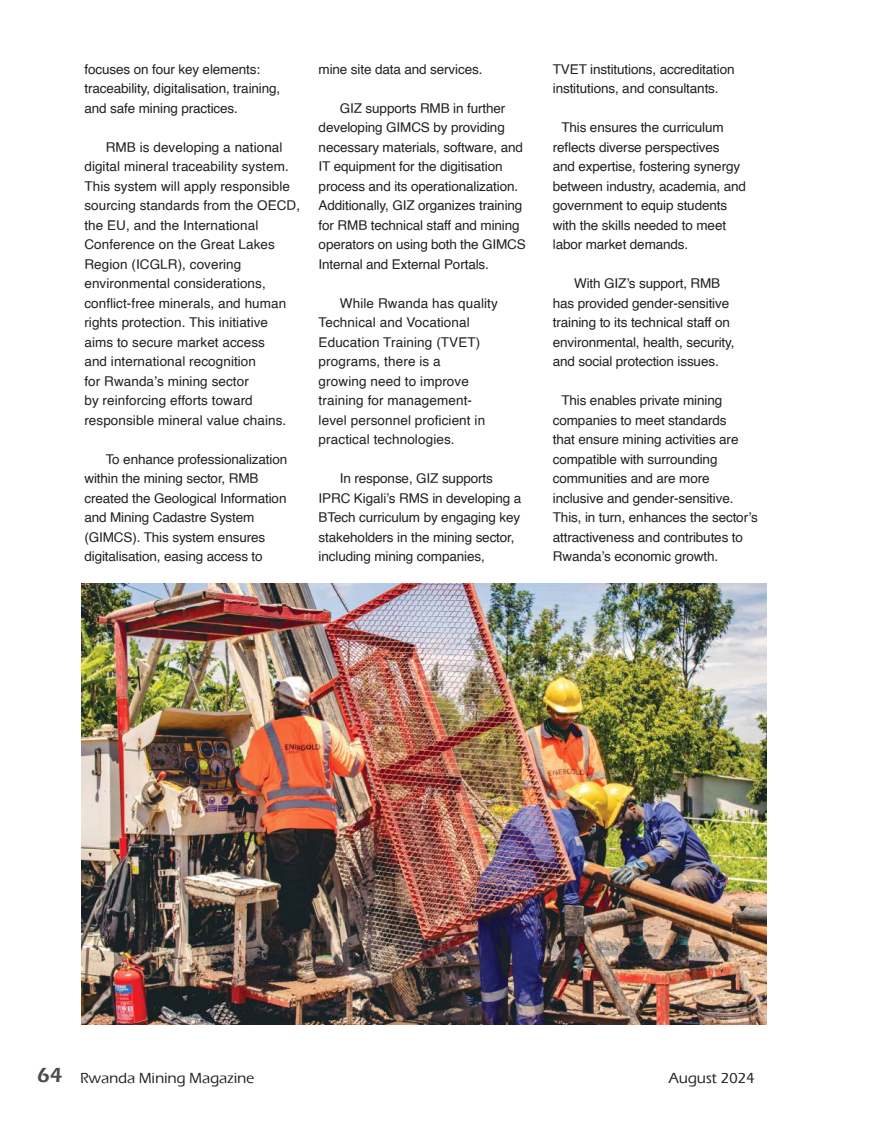
<style>
.page{position:relative;width:881px;height:1127px;background:#fff}
.page>*{position:absolute;margin:0;border:0;box-sizing:border-box;transform-origin:0 0}
.t1{font:500 15px "Eras ITC";color:#241f1f}
.t2{font:13.5px/19.5px "Helvetica";letter-spacing:-.01em;color:#241f1f}
.t3{font:13.5px/19.5px "Helvetica";letter-spacing:.01em;color:#241f1f}
.s1{font-weight:600;font-size:21px;color:#4e4b4c}
</style>
<div class="page">
<img style="left:81px;top:584px;width:684px;height:440px">
<p class="t2" style="left:84px;top:59px;width:197px">focuses on four key elements: traceability, digitalisation, training, and safe mining practices.</p>
<p class="t2" style="left:84px;top:137px;width:217px;text-indent:21px">RMB is developing a national digital mineral traceability system.<br>This system will apply responsible sourcing standards from the OECD, the EU, and the International<br>Conference on the Great Lakes<br>Region (ICGLR), covering environmental considerations, conflict-free minerals, and human rights protection. This initiative aims to secure market access<br>and international recognition<br>for Rwanda’s mining sector<br>by reinforcing efforts toward responsible mineral value chains.</p>
<p class="t2" style="left:84px;top:449px;width:204px;text-indent:21px">To enhance professionalization within the mining sector, RMB created the Geological Information and Mining Cadastre System (GIMCS). This system ensures digitalisation, easing access to</p>
<p class="t2" style="left:318px;top:59px;width:165px">mine site data and services.</p>
<p class="t2" style="left:318px;top:98px;width:209px;text-indent:21px">GIZ supports RMB in further developing GIMCS by providing necessary materials, software, and IT equipment for the digitisation process and its operationalization.<br>Additionally, GIZ organizes training for RMB technical staff and mining operators on using both the GIMCS Internal and External Portals.</p>
<p class="t3" style="left:318px;top:293px;width:181px;text-indent:21px">While Rwanda has quality<br>Technical and Vocational<br>Education Training (TVET) programs, there is a<br>growing need to improve training for management&shy;level personnel proficient in practical technologies.</p>
<p class="t2" style="left:318px;top:469px;width:204px;text-indent:21px">In response, GIZ supports<br>IPRC Kigali’s RMS in developing a<br>BTech curriculum by engaging key stakeholders in the mining sector, including mining companies,</p>
<p class="t2" style="left:552px;top:59px;width:183px">TVET institutions, accreditation institutions, and consultants.</p>
<p class="t2" style="left:552px;top:118px;width:195px;text-indent:9px">This ensures the curriculum reflects diverse perspectives<br>and expertise, fostering synergy between industry, academia, and government to equip students with the skills needed to meet labor market demands.</p>
<p class="t2" style="left:552px;top:274px;width:183px;text-indent:21px">With GIZ’s support, RMB has provided gender-sensitive training to its technical staff on environmental, health, security, and social protection issues.</p>
<p class="t2" style="left:552px;top:391px;width:206px;text-indent:9px">This enables private mining companies to meet standards<br>that ensure mining activities are compatible with surrounding communities and are more inclusive and gender-sensitive.<br>This, in turn, enhances the sector’s attractiveness and contributes to<br>Rwanda’s economic growth.</p>
<p class="t1" style="left:37px;top:1069px;width:220px"><span class="s1">64</span> Rwanda Mining Magazine</p>
<p class="t1" style="left:668px;top:1069px;width:89px">August 2024</p>
</div>
